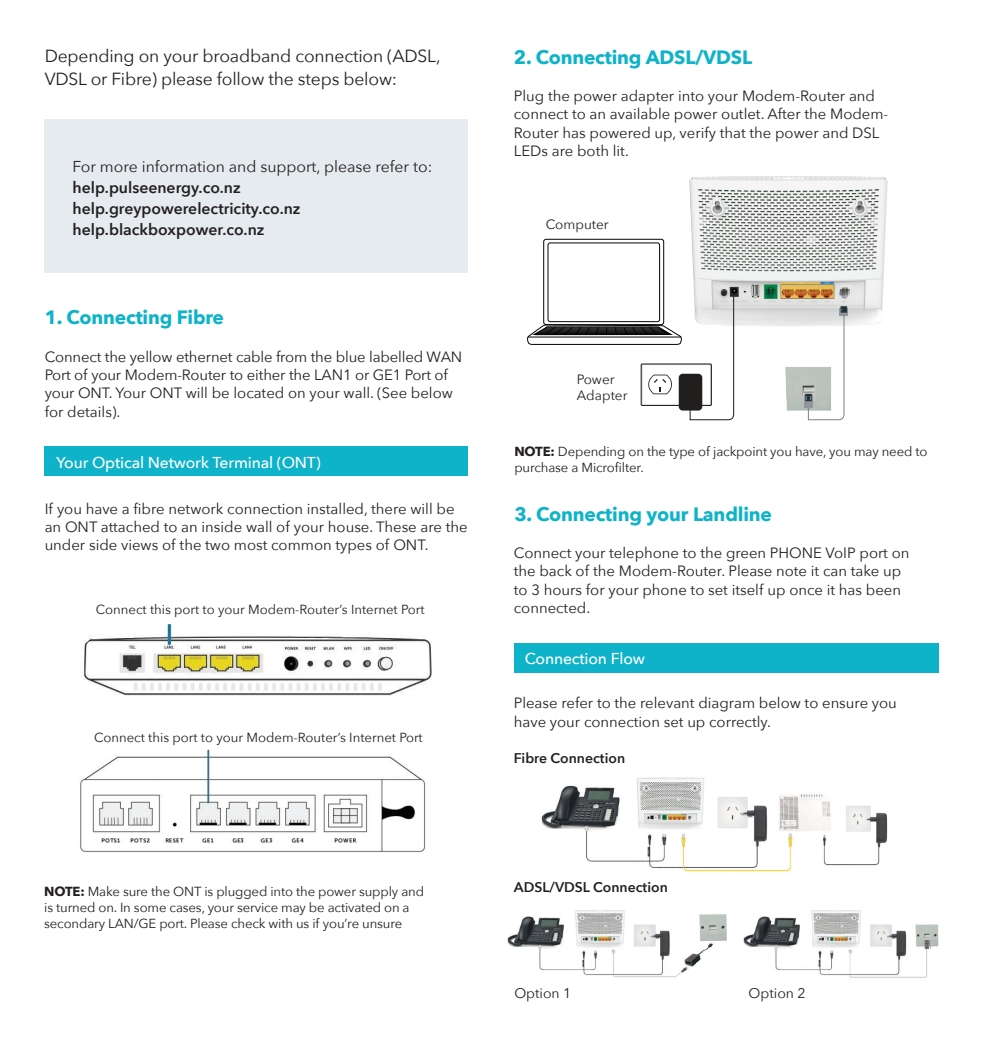
<style>
.page{position:relative;width:983px;height:1042px;background:#fff}
.page>*{position:absolute;margin:0;border:0;box-sizing:border-box;transform-origin:0 0}
.t1{font:700 19.25px "Avenir Next";letter-spacing:-.01em;color:#0eb3c9}
.t2{font:17.5px/22.8px "Avenir Next";letter-spacing:-.01em;color:#231f20}
.t3{font:600 15.75px/21px "Avenir Next";color:#231f20}
.t4{font:500 15.75px "Avenir Next";letter-spacing:-.01em;color:#fff}
.t5{font:15.75px "Avenir Next";color:#231f20}
.t6{font:14.88px/18.4px "Avenir Next";color:#231f20}
.t7{font:600 14px "Avenir Next";color:#231f20}
.t8{font:14px "Avenir Next";color:#231f20}
.t9{font:13.47px/16.6px "Avenir Next";color:#231f20}
.t10{font:13.12px/15.8px "Avenir Next";letter-spacing:-.01em;color:#231f20}
.s1{font-weight:700}
</style>
<div class="page">
<div style="left:45px;top:119px;width:423px;height:154px;background:#e6ebef"></div>
<div style="left:45px;top:446px;width:423px;height:30px;background:#0eb3c9"></div>
<img style="left:84px;top:625px;width:348px;height:71px">
<img style="left:80px;top:750px;width:346px;height:102px">
<div style="left:513px;top:643px;width:425px;height:30px;background:#0eb3c9"></div>
<img style="left:541px;top:777px;width:347px;height:95px">
<img style="left:507px;top:910px;width:220px;height:68px">
<img style="left:743px;top:910px;width:196px;height:68px">
<img style="left:689px;top:176px;width:199px;height:159px">
<svg style="left:689px;top:295px;width:45px;height:126px"></svg>
<img style="left:785px;top:367px;width:20px;height:44px">
<svg style="left:543px;top:239px;width:120px;height:86px"></svg>
<div style="left:543px;top:239px;width:121px;height:86px;border:1px solid #050504;border-radius:2px"></div>
<div style="left:548px;top:243px;width:111px;height:79px;background:#fff;border-radius:2px"></div>
<div style="left:547px;top:242px;width:112px;height:80px;border:1px solid #050504;border-radius:2px"></div>
<svg style="left:527px;top:324px;width:155px;height:21px"></svg>
<hr style="left:527px;top:337px;width:153px;height:1px;background:#050504">
<div style="left:640px;top:363px;width:71px;height:43px;border:1px solid #231f20"></div>
<div style="left:642px;top:365px;width:67px;height:39px;background:#fff"></div>
<svg style="left:648px;top:375px;width:23px;height:19px"></svg>
<div style="left:678px;top:374px;width:24px;height:36px;background:#211e1e;border-radius:4px"></div>
<svg style="left:846px;top:308px;width:2px;height:8px"></svg>
<div style="left:804px;top:395px;width:8px;height:12px;background:#939598"></div>
<svg style="left:805px;top:307px;width:41px;height:114px"></svg>
<p class="t2" style="left:45px;top:44px;width:397px">Depending on your broadband connection (ADSL,<br>VDSL or Fibre) please follow the steps below:</p>
<p class="t5" style="left:73px;top:154px;width:361px">For more information and support, please refer to:</p>
<p class="t3" style="left:73px;top:177px;width:229px">help.pulseenergy.co.nz help.greypowerelectricity.co.nz help.blackboxpower.co.nz</p>
<p class="t1" style="left:45px;top:301px;width:181px">1. Connecting Fibre</p>
<p class="t6" style="left:45px;top:347px;width:419px">Connect the yellow ethernet cable from the blue labelled WAN Port of your Modem-Router to either the LAN1 or GE1 Port of your ONT. Your ONT will be located on your wall. (See below for details).</p>
<p class="t4" style="left:56px;top:449px;width:266px">Your Optical Network Terminal (ONT)</p>
<p class="t6" style="left:45px;top:498px;width:424px">If you have a fibre network connection installed, there will be an ONT attached to an inside wall of your house. These are the under side views of the two most common types of ONT.</p>
<p class="t10" style="left:96px;top:601px;width:330px">Connect this port to your Modem-Router’s Internet Port</p>
<p class="t10" style="left:94px;top:728px;width:330px">Connect this port to your Modem-Router’s Internet Port</p>
<p class="t1" style="left:513px;top:40px;width:240px">2. Connecting ADSL/VDSL</p>
<p class="t6" style="left:513px;top:86px;width:376px">Plug the power adapter into your Modem-Router and connect to an available power outlet. After the Modem-Router has powered up, verify that the power and DSL LEDs are both lit.</p>
<p class="t9" style="left:545px;top:215px;width:64px">Computer</p>
<p class="t9" style="left:576px;top:370px;width:52px">Power<br>Adapter</p>
<p class="t10" style="left:514px;top:443px;width:414px"><span class="s1">NOTE:</span> Depending on the type of jackpoint you have, you may need to purchase a Microfilter.</p>
<p class="t1" style="left:514px;top:497px;width:259px">3. Connecting your Landline</p>
<p class="t6" style="left:513px;top:543px;width:397px">Connect your telephone to the green PHONE VoIP port on the back of the Modem-Router. Please note it can take up to 3 hours for your phone to set itself up once it has been connected.</p>
<p class="t4" style="left:524px;top:645px;width:122px">Connection Flow</p>
<p class="t6" style="left:513px;top:693px;width:384px">Please refer to the relevant diagram below to ensure you have your connection set up correctly.</p>
<p class="t7" style="left:513px;top:746px;width:113px">Fibre Connection</p>
<p class="t10" style="left:44px;top:883px;width:381px"><span class="s1">NOTE:</span> Make sure the ONT is plugged into the power supply and is turned on. In some cases, your service may be activated on a secondary LAN/GE port. Please check with us if you’re unsure</p>
<p class="t7" style="left:513px;top:875px;width:155px">ADSL/VDSL Connection</p>
<p class="t8" style="left:514px;top:981px;width:59px">Option 1</p>
<p class="t8" style="left:748px;top:981px;width:59px">Option 2</p>
</div>
